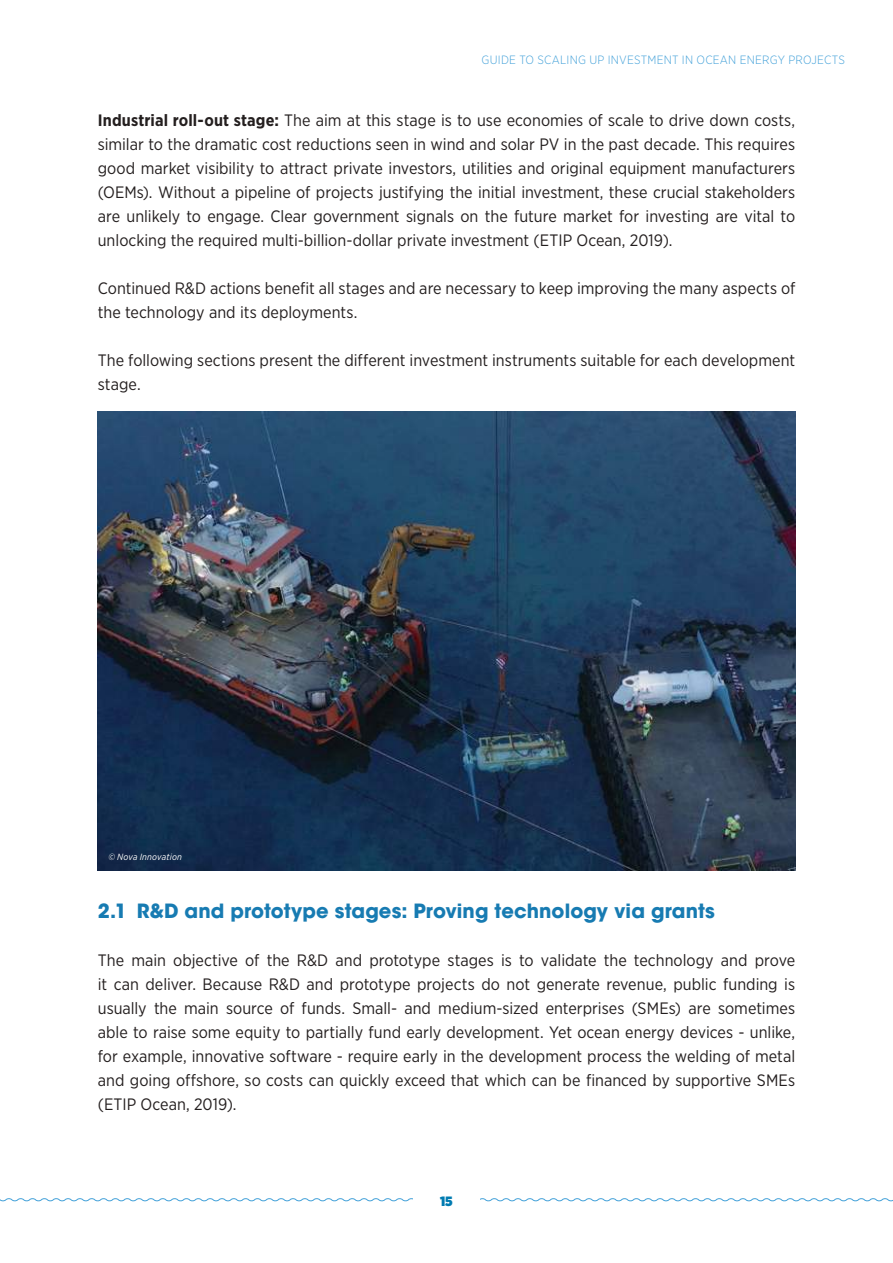
<style>
.page{position:relative;width:893px;height:1263px;background:#fff}
.page>*{position:absolute;margin:0;border:0;box-sizing:border-box;transform-origin:0 0}
.t1{font:700 19.5px "ITC Avant Garde Std";letter-spacing:.005em;color:#177bb2}
.t2{font:16.5px/24px "Gotham Narrow";color:#241f1f;text-align:justify}
.t3{font:900 13.5px "Gotham Narrow";color:#007bb1}
.t4{font:300 12px "Gotham Narrow";letter-spacing:.02em;color:#43a1d9}
.t5{font:italic 9px "Gotham Narrow";letter-spacing:.02em;color:#fff}
.s1{font-weight:700}
</style>
<div class="page">
<svg style="left:0;top:1198px;width:893px;height:4px"></svg>
<div style="left:413px;top:1195px;width:67px;height:11px;background:#fff"></div>
<img style="left:98px;top:412px;width:697px;height:458px">
<p class="t4" style="left:482px;top:52px;width:365px">GUIDE TO SCALING UP INVESTMENT IN OCEAN ENERGY PROJECTS</p>
<p class="t2" style="left:98px;top:108px;width:699px"><span class="s1">Industrial roll-out stage:</span> The aim at this stage is to use economies of scale to drive down costs, similar to the dramatic cost reductions seen in wind and solar PV in the past decade. This requires good market visibility to attract private investors, utilities and original equipment manufacturers (OEMs). Without a pipeline of projects justifying the initial investment, these crucial stakeholders are unlikely to engage. Clear government signals on the future market for investing are vital to unlocking the required multi-billion-dollar private investment (ETIP Ocean, 2019).</p>
<p class="t2" style="left:98px;top:276px;width:699px">Continued R&amp;D actions benefit all stages and are necessary to keep improving the many aspects of the technology and its deployments.</p>
<p class="t2" style="left:98px;top:348px;width:699px">The following sections present the different investment instruments suitable for each development stage.</p>
<p class="t5" style="left:108px;top:851px;width:75px">© Nova Innovation</p>
<p class="t1" style="left:98px;top:898px;width:619px">2.1 R&amp;D and prototype stages: Proving technology via grants</p>
<p class="t2" style="left:98px;top:948px;width:699px">The main objective of the R&amp;D and prototype stages is to validate the technology and prove it can deliver. Because R&amp;D and prototype projects do not generate revenue, public funding is usually the main source of funds. Small- and medium-sized enterprises (SMEs) are sometimes able to raise some equity to partially fund early development. Yet ocean energy devices - unlike, for example, innovative software - require early in the development process the welding of metal and going offshore, so costs can quickly exceed that which can be financed by supportive SMEs (ETIP Ocean, 2019).</p>
<p class="t3" style="left:440px;top:1192px;width:14px">15</p>
</div>
